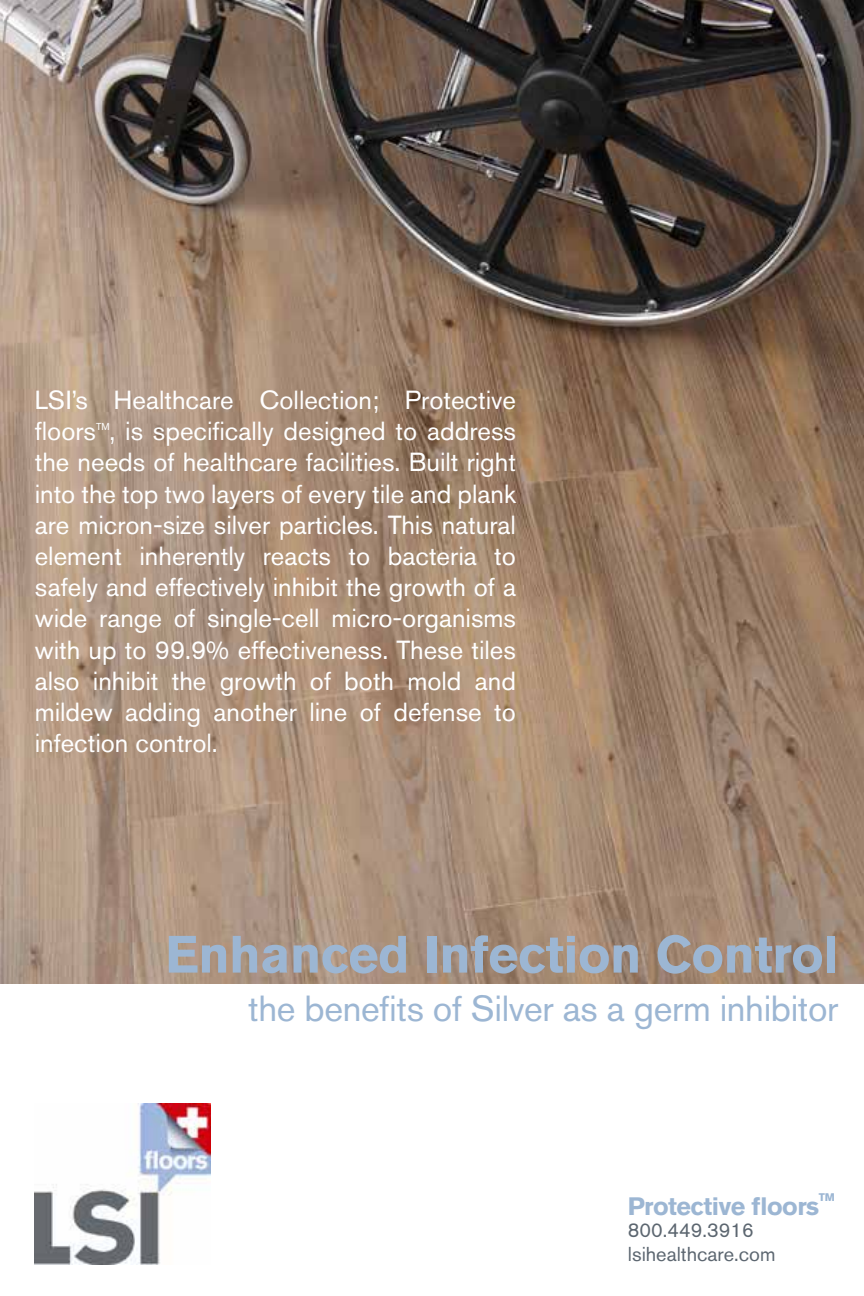
<style>
.page{position:relative;width:864px;height:1296px;background:#fff}
.page>*{position:absolute;margin:0;border:0;box-sizing:border-box;transform-origin:0 0}
.t1{font:700 52px "Akzidenz Grotesk BE";letter-spacing:-.01em;color:#9cb6d3}
.t2{font:36px "Akzidenz Grotesk BE";letter-spacing:-.01em;color:#9cb6d3}
.t3{font:26px/31.2px "Akzidenz Grotesk BE";color:#fff}
.t4{font:700 25px "Akzidenz Grotesk BE";letter-spacing:-.02em;color:#9cb6d3}
.t5{font:20px/24px "Akzidenz Grotesk BE";color:#5c6670}
.t6{font:700 11px "Akzidenz Grotesk BE";color:#9cb6d3}
.t7{font:10px "Akzidenz Grotesk BE";color:#fff}
</style>
<div class="page">
<img style="left:0;top:0;width:864px;height:984px">
<img style="left:35px;top:1104px;width:176px;height:160px">
<p class="t3" style="left:35px;top:384px;width:483px">LSI’s Healthcare Collection; Protective floors</p>
<p class="t3" style="left:35px;top:415px;width:483px;text-align:justify;text-indent:75px">, is specifically designed to address the needs of healthcare facilities. Built right into the top two layers of every tile and plank are micron-size silver particles. This natural element inherently reacts to bacteria to safely and effectively inhibit the growth of a wide range of single-cell micro-organisms with up to 99.9% effectiveness. These tiles also inhibit the growth of both mold and mildew adding another line of defense to infection control.</p>
<p class="t7" style="left:96px;top:421px;width:15px">TM</p>
<h1 class="t1" style="left:165px;top:924px;width:675px">Enhanced Infection Control</h1>
<h2 class="t2" style="left:248px;top:987px;width:592px">the benefits of Silver as a germ inhibitor</h2>
<p class="t4" style="left:628px;top:1192px;width:193px">Protective floors</p>
<p class="t6" style="left:819px;top:1191px;width:18px">TM</p>
<p class="t5" style="left:628px;top:1218px;width:149px">800.449.3916 lsihealthcare.com</p>
</div>
